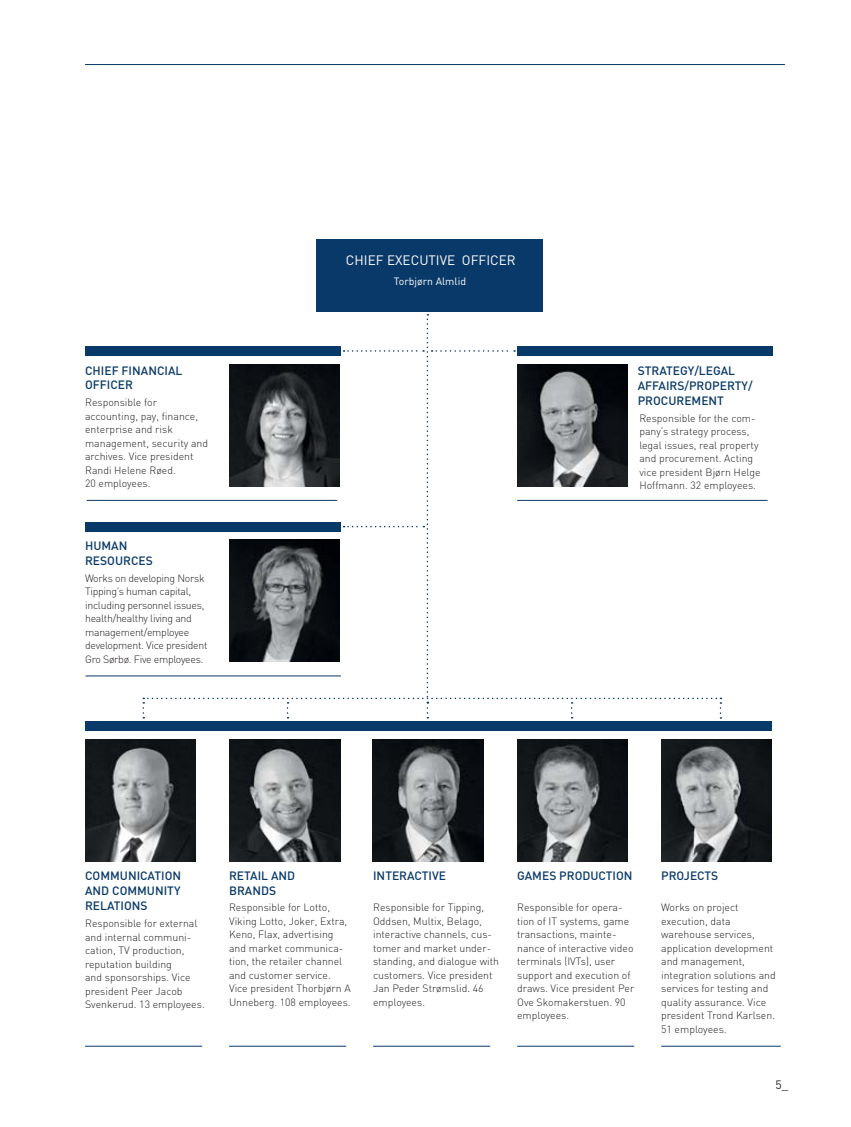
<style>
.page{position:relative;width:851px;height:1127px;background:#fff}
.page>*{position:absolute;margin:0;border:0;box-sizing:border-box;transform-origin:0 0}
.t1{font:13.5px "DIN";color:#fff}
.t2{font:500 12px/15px "DIN";color:#093968}
.t3{font:12px "DIN";color:#231f20}
.t4{font:300 10.5px/13.5px "DIN";color:#231f20}
.t5{font:300 10.5px/13.5px "DIN";letter-spacing:-.025em;color:#231f20}
.t6{font:10.5px "DIN";color:#fff}
</style>
<div class="page">
<div style="left:316px;top:239px;width:227px;height:72px;background:#093968"></div>
<div style="left:85px;top:347px;width:255px;height:9px;background:#093968"></div>
<div style="left:517px;top:347px;width:255px;height:9px;background:#093968"></div>
<hr style="left:85px;top:675px;width:256px;height:1px;background:#093968">
<img style="left:85px;top:739px;width:110px;height:122px">
<img style="left:229px;top:739px;width:111px;height:122px">
<img style="left:372px;top:739px;width:111px;height:122px">
<img style="left:517px;top:739px;width:110px;height:122px">
<img style="left:661px;top:739px;width:110px;height:122px">
<div style="left:85px;top:522px;width:255px;height:9px;background:#093968"></div>
<div style="left:85px;top:722px;width:686px;height:9px;background:#093968"></div>
<hr style="left:87px;top:500px;width:250px;height:1px;background:#093968">
<hr style="left:517px;top:500px;width:250px;height:1px;background:#093968">
<hr style="left:85px;top:1046px;width:117px;height:1px;background:#093968">
<hr style="left:229px;top:1046px;width:117px;height:1px;background:#093968">
<hr style="left:373px;top:1046px;width:117px;height:1px;background:#093968">
<hr style="left:517px;top:1046px;width:117px;height:1px;background:#093968">
<hr style="left:661px;top:1046px;width:119px;height:1px;background:#093968">
<hr style="left:85px;top:64px;width:699px;height:1px;background:#093968">
<svg style="left:142px;top:314px;width:579px;height:405px"></svg>
<p class="t1" style="left:346px;top:256px;width:171px">CHIEF EXECUTIVE OFFICER</p>
<p class="t2" style="left:85px;top:364px;width:99px;line-height:14.2px">CHIEF FINANCIAL<br>OFFICER</p>
<p class="t4" style="left:85px;top:397px;width:124px">Responsible for accounting , pay, finance, enterprise and risk management, security and archives. Vice president<br>Randi Helene Røed.<br>20 employees.</p>
<p class="t2" style="left:85px;top:539px;width:69px">HUMAN<br>RESOURCES</p>
<p class="t5" style="left:85px;top:572px;width:124px">Works on developing Norsk<br>Tipping’s human capital, including personnel issues, health/healthy living and management/employee development. Vice president<br>Gro Sørbø. Five employees.</p>
<p class="t6" style="left:394px;top:277px;width:74px">Torbjørn Almlid</p>
<p class="t2" style="left:637px;top:364px;width:116px">STRATEGY/LEGAL<br>AFFAIRS/PROPERTY/<br>PROCUREMENT</p>
<p class="t4" style="left:639px;top:412px;width:123px">Responsible for the com&shy;pany’s strategy process, legal issues, real property and procurement. Acting vice president Bjørn Helge<br>Hoffmann . 32 employees.</p>
<p class="t2" style="left:85px;top:869px;width:97px;text-align:justify">COMMUNICATION AND COMMUNITY RELATIONS</p>
<p class="t2" style="left:229px;top:869px;width:68px">RETAIL AND<br>BRANDS</p>
<p class="t2" style="left:373px;top:869px;width:74px">INTERACTIVE</p>
<p class="t2" style="left:517px;top:869px;width:117px">GAMES PRODUCTION</p>
<p class="t2" style="left:661px;top:869px;width:59px">PROJECTS</p>
<p class="t4" style="left:229px;top:902px;width:123px">Responsible for Lotto,<br>Viking Lotto, Joker, Extra,<br>Keno, Flax, advertising and market communica&shy;tion, the retailer channel and customer service.<br>Vice president Thorbjørn A<br>Unneberg. 108 employees.</p>
<p class="t4" style="left:373px;top:902px;width:127px">Responsible for Tipping,<br>Oddsen, Multix, Belago, interactive channels, cus&shy;tomer and market under&shy;standing, and dialogue with customers. Vice president<br>Jan Peder Strømslid. 46 employees.</p>
<p class="t4" style="left:517px;top:902px;width:119px">Responsible for opera&shy;tion of IT systems, game transactions, mainte&shy;nance of interactive video terminals (IVTs), user support and execution of draws. Vice president Per<br>Ove Skomaker stuen. 90 employees.</p>
<p class="t4" style="left:661px;top:902px;width:116px">Works on project execution, data warehouse services, application development and management, integration solutions and services for testing and quality assurance. Vice president Trond Karlsen.<br>51 employees.</p>
<p class="t4" style="left:85px;top:918px;width:121px">Responsible for external and internal communi&shy;cation, TV production, reputation building<br>and sponsorships. Vice president Peer Jacob<br>Svenkerud . 13 employees.</p>
<p class="t3" style="left:775px;top:1080px;width:14px">5_</p>
</div>
